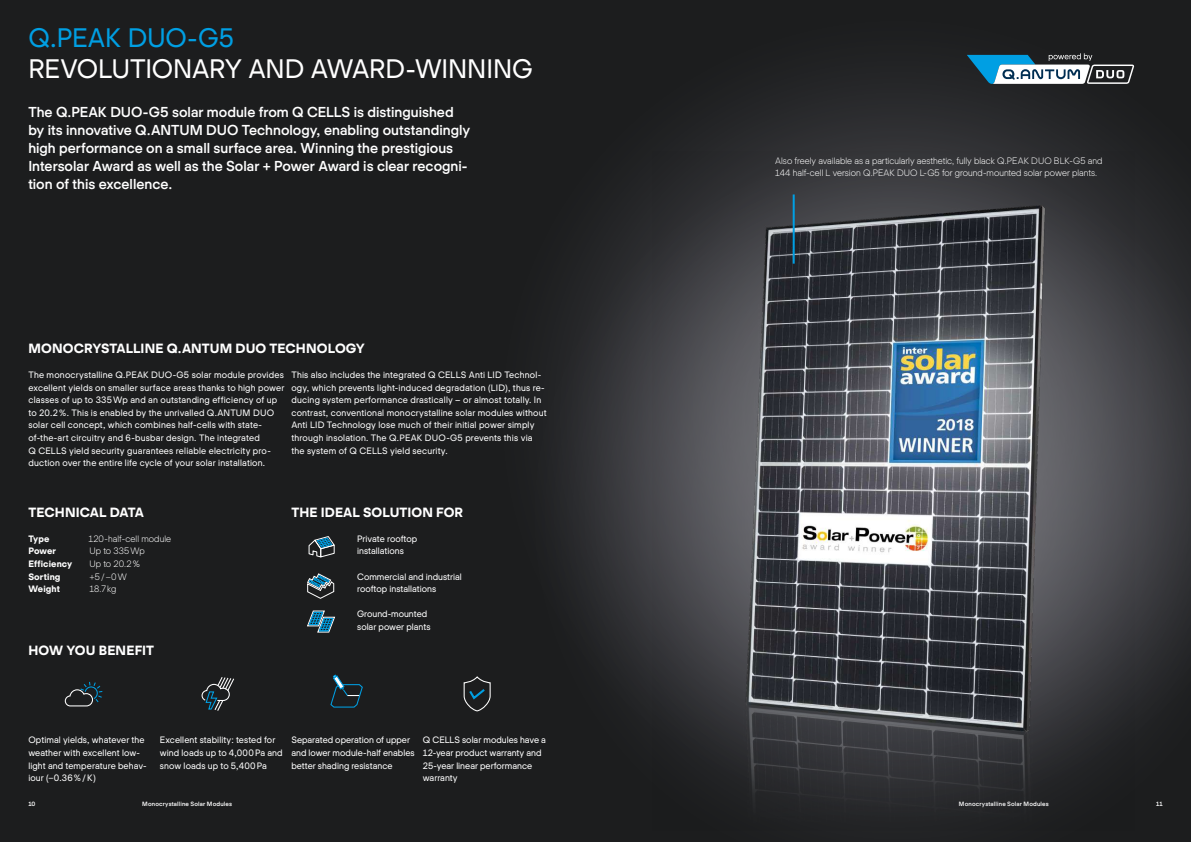
<style>
.page{position:relative;width:1191px;height:842px;background:#1c1d1e}
.page>*{position:absolute;margin:0;border:0;box-sizing:border-box;transform-origin:0 0}
.t1{font:26px "Actual R";letter-spacing:-.005em;color:#fff}
.t2{font:26px "Actual R";letter-spacing:-.01em;color:#009fe3}
.t3{font:14px/18.2px "Actual M";color:#fff}
.t4{font:13px "Actual B";letter-spacing:.01em;color:#fff}
.t5{font:9px/12.6px "Actual R";letter-spacing:.015em;color:#fff}
.t6{font:9px/12.6px "Actual L";letter-spacing:.005em;color:#fff}
.t7{font:9px "Actual B";letter-spacing:.01em;color:#fff}
.t8{font:6px "Actual M";letter-spacing:.025em;color:#fff}
</style>
<div class="page">
<svg style="left:554px;top:66px;width:637px;height:651px"></svg>
<svg style="left:308px;top:536px;width:27px;height:22px"></svg>
<svg style="left:307px;top:573px;width:27px;height:26px"></svg>
<svg style="left:307px;top:610px;width:28px;height:23px"></svg>
<svg style="left:330px;top:674px;width:33px;height:34px"></svg>
<svg style="left:64px;top:681px;width:39px;height:26px"></svg>
<svg style="left:201px;top:677px;width:33px;height:34px"></svg>
<svg style="left:463px;top:676px;width:28px;height:36px"></svg>
<svg style="left:966px;top:53px;width:168px;height:31px"></svg>
<img style="left:652px;top:151px;width:482px;height:666px">
<hr style="left:792px;top:194px;width:2px;height:70px;background:#009fe3">
<h1 class="t2" style="left:28px;top:23px;width:207px">Q.PEAK DUO-G5</h1>
<h1 class="t1" style="left:28px;top:54px;width:506px">REVOLUTIONARY AND AWARD-WINNING</h1>
<p class="t3" style="left:28px;top:102px;width:443px">The Q.PEAK DUO-G5 solar module from Q CELLS is distinguished by its innovative Q.ANTUM DUO Technology, enabling outstandingly high performance on a small surface area. Winning the prestigious Intersolar Award as well as the Solar + Power Award is clear recogni&shy;tion of this excellence.</p>
<h3 class="t4" style="left:28px;top:340px;width:338px">MONOCRYSTALLINE Q.ANTUM DUO TECHNOLOGY</h3>
<p class="t5" style="left:28px;top:368px;width:257px">The monocrystalline Q.PEAK DUO-G5 solar module provides excellent yields on smaller surface areas thanks to high power classes of up to 335Wp and an outstanding efficiency of up to 20.2%. This is enabled by the unrivalled Q.ANTUM DUO solar cell concept, which combines half-cells with state&shy;of-the-art circuitry and 6-busbar design. The integrated<br>Q CELLS yield security guarantees reliable electricity pro&shy;duction over the entire life cycle of your solar installation.</p>
<p class="t5" style="left:291px;top:368px;width:257px">This also includes the integrated Q CELLS Anti LID Technol&shy;ogy, which prevents light-induced degradation (LID), thus re&shy;ducing system performance drastically – or almost totally. In contrast, conventional monocrystalline solar modules without Anti LID Technology lose much of their initial power simply through insolation. The Q.PEAK DUO-G5 prevents this via the system of Q CELLS yield security.</p>
<h3 class="t4" style="left:28px;top:504px;width:117px">TECHNICAL DATA</h3>
<p class="t7" style="left:28px;top:533px;width:23px">Type</p>
<p class="t6" style="left:88px;top:532px;width:84px">120-half-cell module</p>
<p class="t7" style="left:28px;top:546px;width:29px">Power</p>
<p class="t6" style="left:89px;top:545px;width:57px">Up to 335Wp</p>
<p class="t7" style="left:28px;top:558px;width:45px">Efficiency</p>
<p class="t6" style="left:89px;top:557px;width:52px">Up to 20.2%</p>
<p class="t7" style="left:28px;top:571px;width:34px">Sorting</p>
<p class="t6" style="left:89px;top:570px;width:39px">+5/−0W</p>
<p class="t7" style="left:28px;top:583px;width:33px">Weight</p>
<p class="t6" style="left:89px;top:583px;width:29px">18.7kg</p>
<h3 class="t4" style="left:28px;top:643px;width:127px">HOW YOU BENEFIT</h3>
<h3 class="t4" style="left:291px;top:504px;width:173px">THE IDEAL SOLUTION FOR</h3>
<p class="t5" style="left:357px;top:532px;width:62px">Private rooftop installations</p>
<p class="t5" style="left:357px;top:570px;width:106px">Commercial and industrial rooftop installations</p>
<p class="t5" style="left:357px;top:608px;width:75px">Ground-mounted solar power plants</p>
<p class="t5" style="left:28px;top:734px;width:120px">Optimal yields, whatever the weather with excellent low&shy;light and temperature behav&shy;iour (−0.36%/K)</p>
<p class="t5" style="left:160px;top:734px;width:124px">Excellent stability: tested for wind loads up to 4,000Pa and snow loads up to 5,400Pa</p>
<p class="t5" style="left:291px;top:734px;width:125px">Separated operation of upper and lower module-half enables better shading resistance</p>
<p class="t5" style="left:423px;top:734px;width:125px">Q CELLS solar modules have a<br>12-year product warranty and<br>25-year linear performance warranty</p>
<p class="t6" style="left:775px;top:154px;width:329px">Also freely available as a particularly aesthetic, fully black Q.PEAK DUO BLK-G5 and<br>144 half-cell L version Q.PEAK DUO L-G5 for ground-mounted solar power plants.</p>
<p class="t8" style="left:28px;top:801px;width:9px">10</p>
<p class="t8" style="left:142px;top:801px;width:91px">Monocrystalline Solar Modules</p>
<p class="t8" style="left:959px;top:801px;width:91px">Monocrystalline Solar Modules</p>
<p class="t8" style="left:1156px;top:801px;width:8px">11</p>
</div>
